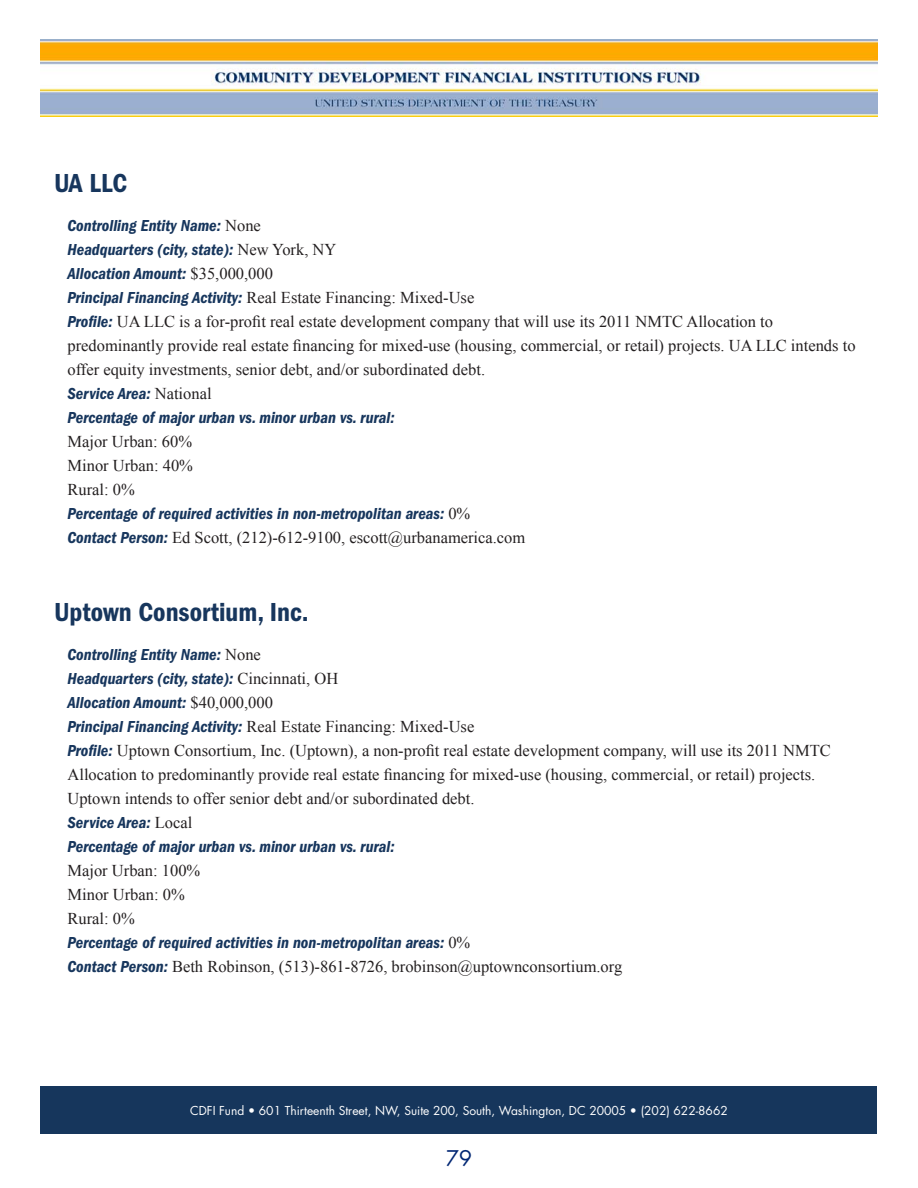
<style>
.page{position:relative;width:918px;height:1188px;background:#fff}
.page>*{position:absolute;margin:0;border:0;box-sizing:border-box;transform-origin:0 0}
.Paragraph_Style_5{font:600 condensed 27px "Franklin Gothic";color:#17365d}
.t1{font:21px "Futura";color:#002673}
.t2{font:16.5px/24px "Times New Roman";color:#231f20}
.t3{font:12px "Futura";color:#fff}
.s1{font-family:"Franklin Gothic";font-weight:600;font-style:italic;font-stretch:condensed;color:#17365d}
</style>
<div class="page">
<img style="left:40px;top:39px;width:838px;height:77px">
<div style="left:40px;top:1086px;width:838px;height:48px;background:#16365c"></div>
<p class="Paragraph_Style_5" style="left:54px;top:168px;width:75px">UA LLC</p>
<p class="t2" style="left:68px;top:214px;width:790px"><span class="s1">Controlling Entity Name:</span> None<br><span class="s1">Headquarters (city, state):</span> New York, NY<br><span class="s1">Allocation Amount:</span> $35,000,000<br><span class="s1">Principal Financing Activity:</span> Real Estate Financing: Mixed-Use<br><span class="s1">Profile:</span> UA LLC is a for-profit real estate development company that will use its 2011 NMTC Allocation to predominantly provide real estate financing for mixed-use (housing, commercial, or retail) projects. UA LLC intends to offer equity investments, senior debt, and/or subordinated debt.<br><span class="s1">Service Area:</span> National<br><span class="s1">Percentage of major urban vs. minor urban vs. rural:<br></span>Major Urban: 60%<br>Minor Urban: 40%<br>Rural: 0%<br><span class="s1">Percentage of required activities in non-metropolitan areas:</span> 0%<br><span class="s1">Contact Person:</span> Ed Scott, (212)-612-9100, escott@urbanamerica.com</p>
<p class="Paragraph_Style_5" style="left:54px;top:597px;width:256px">Uptown Consortium, Inc.</p>
<p class="t2" style="left:68px;top:643px;width:765px"><span class="s1">Controlling Entity Name:</span> None<br><span class="s1">Headquarters (city, state):</span> Cincinnati, OH<br><span class="s1">Allocation Amount:</span> $40,000,000<br><span class="s1">Principal Financing Activity:</span> Real Estate Financing: Mixed-Use<br><span class="s1">Profile:</span> Uptown Consortium, Inc. (Uptown), a non-profit real estate development company, will use its 2011 NMTC Allocation to predominantly provide real estate financing for mixed-use (housing, commercial, or retail) projects.<br>Uptown intends to offer senior debt and/or subordinated debt.<br><span class="s1">Service Area:</span> Local<br><span class="s1">Percentage of major urban vs. minor urban vs. rural:<br></span>Major Urban: 100%<br>Minor Urban: 0%<br>Rural: 0%<br><span class="s1">Percentage of required activities in non-metropolitan areas:</span> 0%<br><span class="s1">Contact Person:</span> Beth Robinson, (513)-861-8726, brobinson@uptownconsortium.org</p>
<p class="t3" style="left:190px;top:1103px;width:539px">CDFI Fund • 601 Thirteenth Street, NW, Suite 200, South, Washington, DC 20005 • (202) 622-8662</p>
<p class="t1" style="left:446px;top:1145px;width:27px">79</p>
</div>
